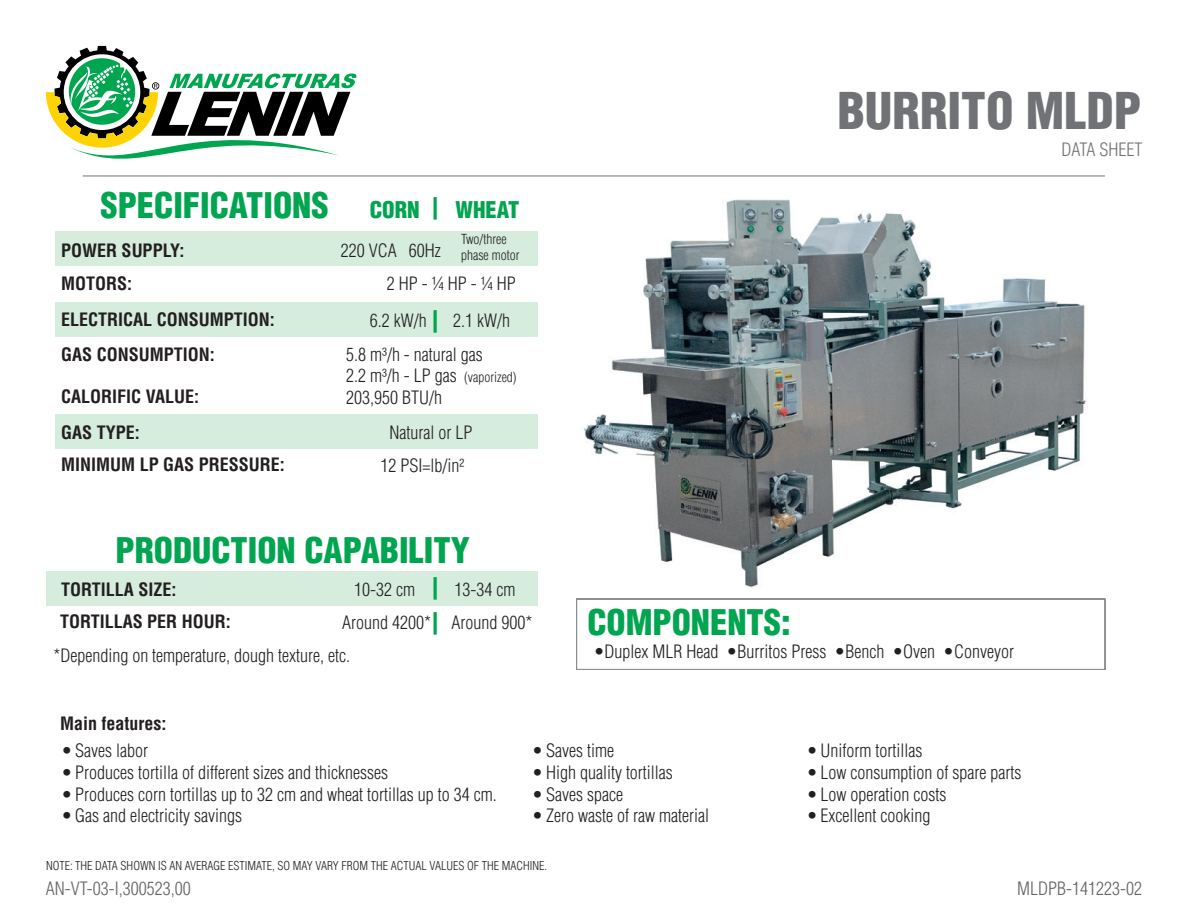
<style>
.page{position:relative;width:1188px;height:918px;background:#fff}
.page>*{position:absolute;margin:0;border:0;box-sizing:border-box;transform-origin:0 0}
.t1{font:900 condensed 49.5px "Helvetica";color:#717275}
.t2{font:900 condensed 34.5px "Helvetica";color:#00a54f}
.t3{font:900 condensed 22.5px/34.5px "Helvetica";color:#00a54f}
.t4{font:300 condensed 18px "Helvetica";color:#231f20}
.t5{font:700 condensed 18px/32.2px "Helvetica LT Std";color:#231f20}
.t6{font:300 condensed 18px "Helvetica";color:#636366}
.t7{font:300 condensed 18px "Helvetica LT Std";color:#717275}
.t8{font:300 condensed 13.5px/16.2px "Helvetica";color:#231f20}
.t9{font:300 condensed 12px "Helvetica";color:#231f20}
.s1{font-size:22.5px}
.s2{font-size:13.5px}
.s3{font-family:"Helvetica LT Std";font-weight:700}
</style>
<div class="page">
<svg style="left:46px;top:46px;width:311px;height:131px"></svg>
<hr style="left:83px;top:176px;width:1022px;height:1px;background:#717275">
<svg style="left:576px;top:598px;width:530px;height:72px"></svg>
<div style="left:46px;top:571px;width:492px;height:35px;background:#d6ecdd"></div>
<div style="left:55px;top:302px;width:483px;height:35px;background:#d6ecdd"></div>
<div style="left:55px;top:231px;width:483px;height:35px;background:#d6ecdd"></div>
<div style="left:55px;top:414px;width:483px;height:35px;background:#d6ecdd"></div>
<img style="left:583px;top:199px;width:503px;height:389px">
<h1 class="t1" style="left:837px;top:80px;width:306px">BURRITO MLDP</h1>
<h2 class="t2" style="left:100px;top:183px;width:420px">SPECIFICATIONS <span class="s1">CORN | WHEAT</span></h2>
<p class="t5" style="left:61px;top:233px;width:125px;line-height:33.6px">POWER SUPPLY:<br>MOTORS:</p>
<p class="t5" style="left:61px;top:302px;width:215px;line-height:34.8px">ELECTRICAL CONSUMPTION:<br>GAS CONSUMPTION:</p>
<p class="t5" style="left:61px;top:380px;width:139px">CALORIFIC VALUE:</p>
<p class="t4" style="left:341px;top:240px;width:101px">220 VCA 60Hz</p>
<p class="t8" style="left:461px;top:231px;width:60px">Two/three phase motor</p>
<p class="t4" style="left:387px;top:273px;width:130px">2 HP - ¼ HP - ¼ HP</p>
<p class="t3" style="left:433px;top:301px;width:7px">|</p>
<p class="t4" style="left:370px;top:309px;width:58px">6.2 kW/h</p>
<p class="t4" style="left:453px;top:309px;width:58px">2.1 kW/h</p>
<p class="t4" style="left:346px;top:344px;width:138px">5.8 m³/h - natural gas</p>
<p class="t4" style="left:346px;top:386px;width:97px">203,950 BTU/h</p>
<p class="t4" style="left:346px;top:365px;width:172px">2.2 m³/h - LP gas <span class="s2">(vaporized)</span></p>
<p class="t5" style="left:61px;top:416px;width:80px">GAS TYPE:</p>
<p class="t4" style="left:389px;top:422px;width:84px">Natural or LP</p>
<p class="t5" style="left:61px;top:448px;width:225px">MINIMUM LP GAS PRESSURE:</p>
<p class="t4" style="left:380px;top:454px;width:85px">12 PSI=lb/in²</p>
<h2 class="t2" style="left:115px;top:528px;width:356px">PRODUCTION CAPABILITY</h2>
<p class="t5" style="left:60px;top:573px;width:172px">TORTILLA SIZE:<br>TORTILLAS PER HOUR:</p>
<p class="t4" style="left:354px;top:579px;width:62px">10-32 cm</p>
<p class="t4" style="left:454px;top:579px;width:62px">13-34 cm</p>
<p class="t3" style="left:433px;top:568px;width:7px">| |</p>
<p class="t4" style="left:451px;top:611px;width:82px">Around 900*</p>
<p class="t4" style="left:342px;top:611px;width:90px">Around 4200*</p>
<p class="t4" style="left:53px;top:644px;width:298px">*Depending on temperature, dough texture, etc.</p>
<h2 class="t2" style="left:587px;top:600px;width:205px">COMPONENTS:</h2>
<p class="t4" style="left:594px;top:641px;width:422px">•Duplex MLR Head •Burritos Press •Bench •Oven •Conveyor</p>
<p class="t5" style="left:60px;top:707px;width:108px">Main features:</p>
<p class="t4" style="left:63px;top:740px;width:87px"><span class="s3">•</span> Saves labor</p>
<p class="t4" style="left:63px;top:761px;width:326px"><span class="s3">•</span> Produces tortilla of different sizes and thicknesses</p>
<p class="t4" style="left:63px;top:783px;width:435px"><span class="s3">•</span> Produces corn tortillas up to 32 cm and wheat tortillas up to 34 cm.</p>
<p class="t4" style="left:63px;top:804px;width:181px"><span class="s3">•</span> Gas and electricity savings</p>
<p class="t4" style="left:534px;top:740px;width:82px"><span class="s3">•</span> Saves time</p>
<p class="t4" style="left:534px;top:761px;width:140px"><span class="s3">•</span> High quality tortillas</p>
<p class="t4" style="left:534px;top:783px;width:91px"><span class="s3">•</span> Saves space</p>
<p class="t4" style="left:534px;top:804px;width:177px"><span class="s3">•</span> Zero waste of raw material</p>
<p class="t9" style="left:46px;top:858px;width:503px">NOTE: THE DATA SHOWN IS AN AVERAGE ESTIMATE, SO MAY VARY FROM THE ACTUAL VALUES OF THE MACHINE.</p>
<p class="t4" style="left:808px;top:740px;width:116px"><span class="s3">•</span> Uniform tortillas</p>
<p class="t4" style="left:808px;top:761px;width:214px"><span class="s3">•</span> Low consumption of spare parts</p>
<p class="t4" style="left:808px;top:783px;width:140px"><span class="s3">•</span> Low operation costs</p>
<p class="t4" style="left:808px;top:804px;width:124px"><span class="s3">•</span> Excellent cooking</p>
<p class="t7" style="left:1062px;top:138px;width:82px">DATA SHEET</p>
<p class="t6" style="left:46px;top:878px;width:146px">AN-VT-03-I,300523,00</p>
<p class="t6" style="left:1017px;top:878px;width:126px">MLDPB-141223-02</p>
</div>
